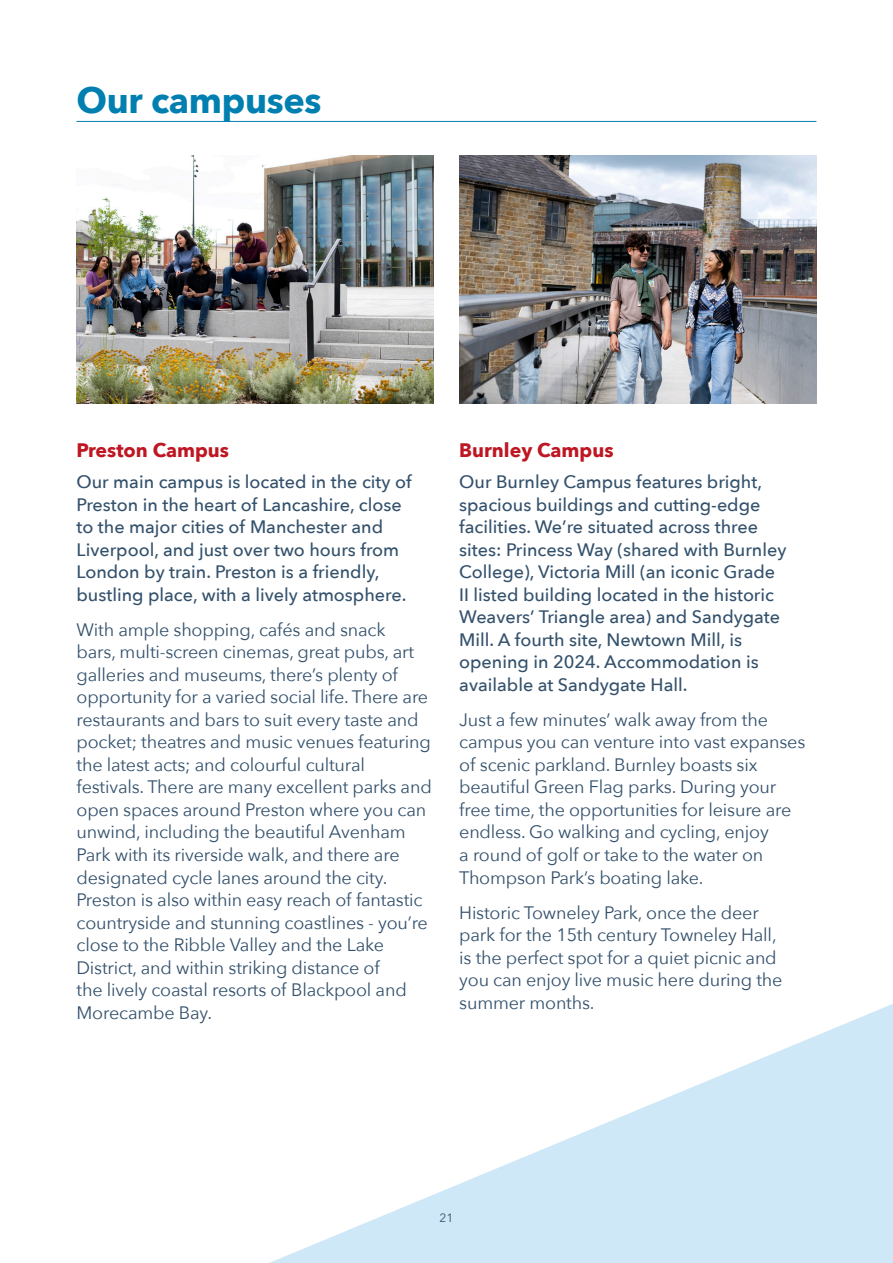
<style>
.page{position:relative;width:893px;height:1263px;background:#fff}
.page>*{position:absolute;margin:0;border:0;box-sizing:border-box;transform-origin:0 0}
.HEADER_2022{font:700 36px "Avenir Next";letter-spacing:-.01em;color:#007fb0}
.SUB_2022{font:700 19.5px "Avenir Next";color:#be1622}
.BODY_2022{font:18px/22.5px "Avenir Next";letter-spacing:-.01em;color:#34516c}
.BODY_2022-2{font:500 18px/22.5px "Avenir Next";color:#34516c}
.t1{font:12px "Avenir Next";color:#34516c}
</style>
<div class="page">
<svg style="left:269px;top:1004px;width:624px;height:259px"></svg>
<hr style="left:77px;top:121px;width:739px;height:1px;background:#007fb0">
<img style="left:77px;top:155px;width:357px;height:249px">
<img style="left:459px;top:155px;width:357px;height:249px">
<p class="HEADER_2022" style="left:77px;top:69px;width:246px">Our campuses</p>
<p class="SUB_2022" style="left:77px;top:433px;width:154px">Preston Campus</p>
<p class="BODY_2022-2" style="left:77px;top:470px;width:337px">Our main campus is located in the city of Preston in the heart of Lancashire, close to the major cities of Manchester and Liverpool, and just over two hours from London by train. Preston is a friendly, bustling place, with a lively atmosphere.</p>
<p class="BODY_2022" style="left:77px;top:618px;width:357px">With ample shopping, cafés and snack<br>bars, multi-screen cinemas, great pubs, art galleries and museums, there’s plenty of opportunity for a varied social life. There are restaurants and bars to suit every taste and pocket; theatres and music venues featuring the latest acts; and colourful cultural festivals. There are many excellent parks and open spaces around Preston where you can unwind, including the beautiful Avenham Park with its riverside walk, and there are designated cycle lanes around the city.<br>Preston is also within easy reach of fantastic countryside and stunning coastlines - you’re close to the Ribble Valley and the Lake District, and within striking distance of<br>the lively coastal resorts of Blackpool and Morecambe Bay.</p>
<p class="SUB_2022" style="left:459px;top:433px;width:156px">Burnley Campus</p>
<p class="BODY_2022-2" style="left:459px;top:470px;width:329px">Our Burnley Campus features bright, spacious buildings and cutting-edge facilities. We’re situated across three sites: Princess Way (shared with Burnley College), Victoria Mill (an iconic Grade II listed building located in the historic Weavers’ Triangle area) and Sandygate Mill. A fourth site, Newtown Mill, is opening in 2024. Accommodation is available at Sandygate Hall.</p>
<p class="BODY_2022" style="left:459px;top:708px;width:348px">Just a few minutes’ walk away from the campus you can venture into vast expanses of scenic parkland. Burnley boasts six beautiful Green Flag parks. During your free time, the opportunities for leisure are endless. Go walking and cycling, enjoy<br>a round of golf or take to the water on Thompson Park’s boating lake.</p>
<p class="BODY_2022" style="left:459px;top:900px;width:325px">Historic Towneley Park, once the deer park for the 15th century Towneley Hall, is the perfect spot for a quiet picnic and you can enjoy live music here during the summer months.</p>
<p class="t1" style="left:439px;top:1208px;width:15px">21</p>
</div>
